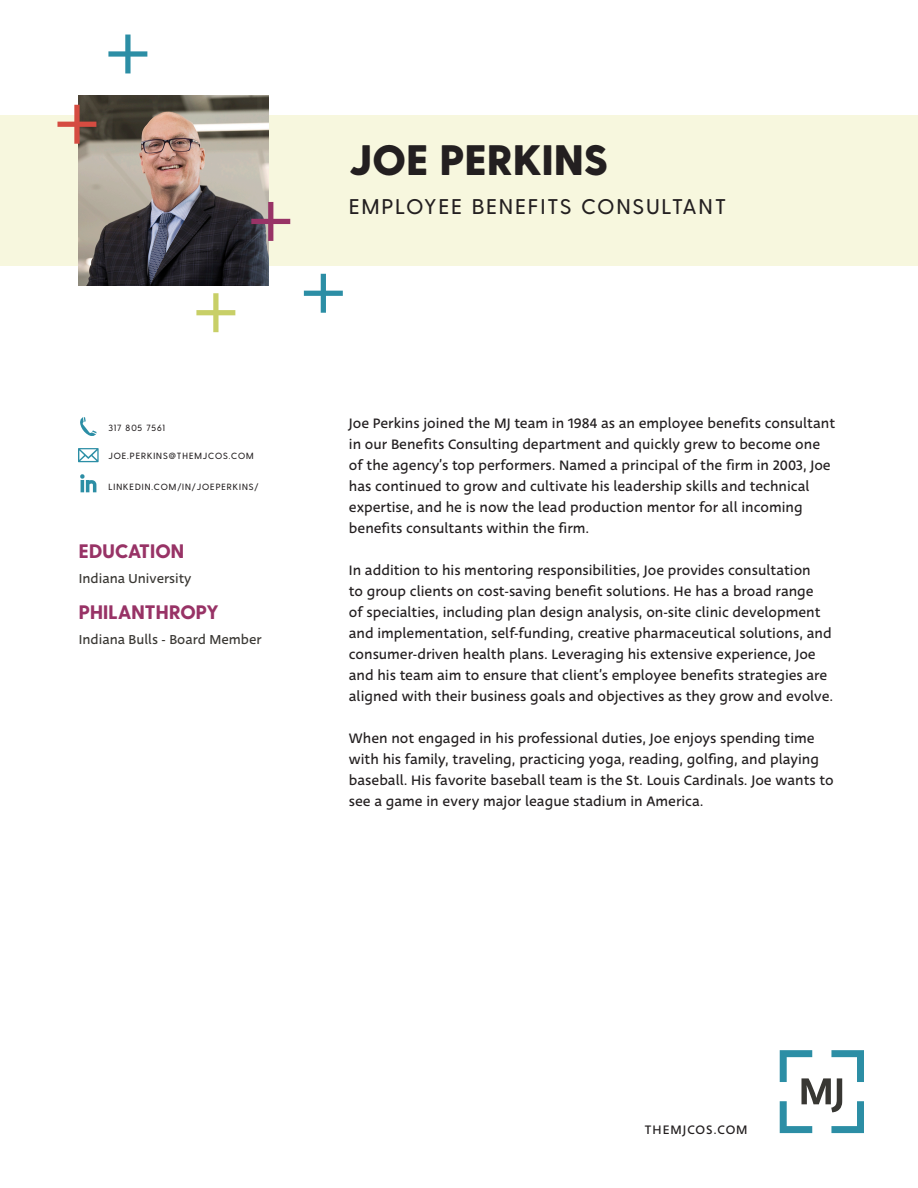
<style>
.page{position:relative;width:918px;height:1188px;background:#fff}
.page>*{position:absolute;margin:0;border:0;box-sizing:border-box;transform-origin:0 0}
.Name{font:800 42.6px "Greycliff CF";letter-spacing:.01em;color:#231f20}
.Job_Title{font:500 21.3px "Greycliff CF";letter-spacing:.11em;color:#231f20}
.Sidebar_Body{font:800 19.5px "Greycliff CF";letter-spacing:.01em;color:#983366}
.Sidebar_Title{font:800 19.5px "Greycliff CF";letter-spacing:.01em;color:#983366}
.t1{font:15px/21px "Deva Ideal";color:#231f20}
.Sidebar_Body-2{font:14.25px "Deva Ideal";color:#3a3834}
.t2{font:13.5px "Deva Ideal";letter-spacing:.075em;color:#231f20}
.Job_Title-2{font:500 9px "Greycliff CF";letter-spacing:.11em;color:#231f20}
</style>
<div class="page">
<div style="left:0;top:115px;width:918px;height:151px;background:#f7f7de"></div>
<img style="left:79px;top:95px;width:189px;height:190px">
<svg style="left:780px;top:1050px;width:84px;height:83px"></svg>
<svg style="left:304px;top:274px;width:39px;height:39px"></svg>
<svg style="left:108px;top:35px;width:39px;height:38px"></svg>
<svg style="left:57px;top:105px;width:39px;height:39px"></svg>
<svg style="left:196px;top:293px;width:39px;height:39px"></svg>
<svg style="left:80px;top:417px;width:17px;height:19px"></svg>
<svg style="left:78px;top:448px;width:21px;height:14px"></svg>
<svg style="left:80px;top:474px;width:16px;height:18px"></svg>
<svg style="left:251px;top:202px;width:39px;height:39px"></svg>
<p class="Job_Title-2" style="left:108px;top:423px;width:58px">317 805 7561</p>
<p class="Job_Title-2" style="left:108px;top:450px;width:147px">JOE.PERKINS@THEMJCOS.COM</p>
<p class="Job_Title-2" style="left:108px;top:482px;width:152px">LINKEDIN.COM/IN/JOEPERKINS/</p>
<p class="Sidebar_Title" style="left:79px;top:539px;width:107px">EDUCATION</p>
<p class="Sidebar_Body-2" style="left:79px;top:569px;width:114px">Indiana University</p>
<p class="Sidebar_Body" style="left:79px;top:601px;width:141px">PHILANTHROPY</p>
<p class="Sidebar_Body-2" style="left:79px;top:630px;width:184px">Indiana Bulls - Board Member</p>
<p class="Name" style="left:349px;top:134px;width:260px">JOE PERKINS</p>
<p class="Job_Title" style="left:349px;top:194px;width:378px">EMPLOYEE BENEFITS CONSULTANT</p>
<p class="t1" style="left:349px;top:413px;width:488px">Joe Perkins joined the MJ team in 1984 as an employee benefits consultant in our Benefits Consulting department and quickly grew to become one of the agency’s top performers. Named a principal of the firm in 2003, Joe has continued to grow and cultivate his leadership skills and technical expertise, and he is now the lead production mentor for all incoming benefits consultants within the firm.</p>
<p class="t1" style="left:349px;top:560px;width:486px">In addition to his mentoring responsibilities, Joe provides consultation<br>to group clients on cost-saving benefit solutions. He has a broad range<br>of specialties, including plan design analysis, on-site clinic development and implementation, self-funding, creative pharmaceutical solutions, and consumer-driven health plans. Leveraging his extensive experience, Joe and his team aim to ensure that client’s employee benefits strategies are aligned with their business goals and objectives as they grow and evolve.</p>
<p class="t1" style="left:349px;top:728px;width:486px">When not engaged in his professional duties, Joe enjoys spending time with his family, traveling, practicing yoga, reading, golfing, and playing baseball. His favorite baseball team is the St. Louis Cardinals. Joe wants to see a game in every major league stadium in America.</p>
<p class="t2" style="left:645px;top:1121px;width:104px">THEMJCOS.COM</p>
</div>
